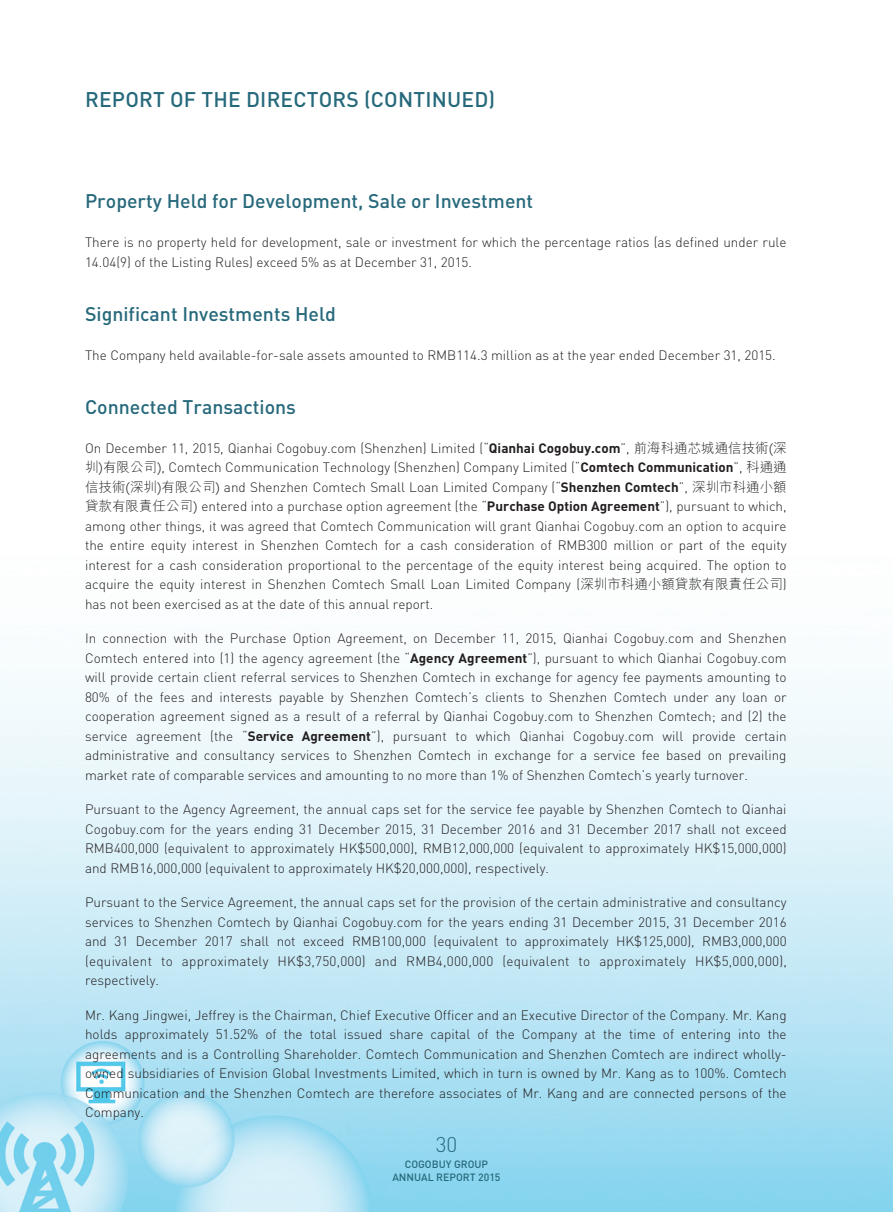
<style>
.page{position:relative;width:893px;height:1212px;background:#fff}
.page>*{position:absolute;margin:0;border:0;box-sizing:border-box;transform-origin:0 0}
.t1{font:500 21px "DIN Pro";letter-spacing:.01em;color:#26697b}
.t2{font:300 21px "DIN Pro";color:#26697b}
.t3{font:500 19.5px "DIN Pro";color:#26697b}
.t4{font:300 13.5px/19.5px "DIN Pro";color:#231f20;text-align:justify}
.t5{font:500 10.5px/13.5px "DIN Pro";color:#26697b;text-align:center}
.s1{font-weight:700}
.s2{font-family:"M Hei HK"}
</style>
<div class="page">
<img style="left:0;top:677px;width:893px;height:535px">
<h1 class="t1" style="left:85px;top:85px;width:412px">REPORT OF THE DIRECTORS (CONTINUED)</h1>
<h2 class="t3" style="left:85px;top:188px;width:450px">Property Held for Development, Sale or Investment</h2>
<p class="t4" style="left:85px;top:232px;width:703px">There is no property held for development, sale or investment for which the percentage ratios (as defined under rule<br>14.04(9) of the Listing Rules) exceed 5% as at December 31, 2015.</p>
<h2 class="t3" style="left:85px;top:300px;width:252px">Significant Investments Held</h2>
<p class="t4" style="left:85px;top:344px;width:692px">The Company held available-for-sale assets amounted to RMB114.3 million as at the year ended December 31, 2015.</p>
<h2 class="t3" style="left:85px;top:393px;width:212px">Connected Transactions</h2>
<p class="t4" style="left:85px;top:437px;width:703px">On December 11, 2015, Qianhai Cogobuy.com (Shenzhen) Limited (“<span class="s1">Qianhai Cogobuy.com</span>”, <span class="s2">前海科通芯城通信技術(深圳)有限公司)</span>, Comtech Communication Technology (Shenzhen) Company Limited (“<span class="s1">Comtech Communication</span>”, <span class="s2">科通通信技術(深圳)有限公司)</span> and Shenzhen Comtech Small Loan Limited Company (“<span class="s1">Shenzhen Comtech</span>”, <span class="s2">深圳市科通小額貸款有限責任公司)</span> entered into a purchase option agreement (the “<span class="s1">Purchase Option Agreement</span>”), pursuant to which, among other things, it was agreed that Comtech Communication will grant Qianhai Cogobuy.com an option to acquire the entire equity interest in Shenzhen Comtech for a cash consideration of RMB300 million or part of the equity interest for a cash consideration proportional to the percentage of the equity interest being acquired. The option to acquire the equity interest in Shenzhen Comtech Small Loan Limited Company (<span class="s2">深圳市科通小額貸款有限責任公司</span>) has not been exercised as at the date of this annual report.</p>
<p class="t4" style="left:85px;top:628px;width:703px">In connection with the Purchase Option Agreement, on December 11, 2015, Qianhai Cogobuy.com and Shenzhen Comtech entered into (1) the agency agreement (the “<span class="s1">Agency Agreement</span>”), pursuant to which Qianhai Cogobuy.com will provide certain client referral services to Shenzhen Comtech in exchange for agency fee payments amounting to 80% of the fees and interests payable by Shenzhen Comtech’s clients to Shenzhen Comtech under any loan or cooperation agreement signed as a result of a referral by Qianhai Cogobuy.com to Shenzhen Comtech; and (2) the service agreement (the “<span class="s1">Service Agreement</span>”), pursuant to which Qianhai Cogobuy.com will provide certain administrative and consultancy services to Shenzhen Comtech in exchange for a service fee based on prevailing market rate of comparable services and amounting to no more than 1% of Shenzhen Comtech’s yearly turnover.</p>
<p class="t4" style="left:85px;top:799px;width:703px">Pursuant to the Agency Agreement, the annual caps set for the service fee payable by Shenzhen Comtech to Qianhai Cogobuy.com for the years ending 31 December 2015, 31 December 2016 and 31 December 2017 shall not exceed RMB400,000 (equivalent to approximately HK$500,000), RMB12,000,000 (equivalent to approximately HK$15,000,000) and RMB16,000,000 (equivalent to approximately HK$20,000,000), respectively.</p>
<p class="t4" style="left:85px;top:892px;width:703px">Pursuant to the Service Agreement, the annual caps set for the provision of the certain administrative and consultancy services to Shenzhen Comtech by Qianhai Cogobuy.com for the years ending 31 December 2015, 31 December 2016 and 31 December 2017 shall not exceed RMB100,000 (equivalent to approximately HK$125,000), RMB3,000,000 (equivalent to approximately HK$3,750,000) and RMB4,000,000 (equivalent to approximately HK$5,000,000), respectively.</p>
<p class="t4" style="left:85px;top:1004px;width:703px">Mr. Kang Jingwei, Jeffrey is the Chairman, Chief Executive Officer and an Executive Director of the Company. Mr. Kang holds approximately 51.52% of the total issued share capital of the Company at the time of entering into the agreements and is a Controlling Shareholder. Comtech Communication and Shenzhen Comtech are indirect wholly&shy;owned subsidiaries of Envision Global Investments Limited, which in turn is owned by Mr. Kang as to 100%. Comtech Communication and the Shenzhen Comtech are therefore associates of Mr. Kang and are connected persons of the Company.</p>
<h1 class="t2" style="left:436px;top:1130px;width:23px">30</h1>
<p class="t5" style="left:392px;top:1157px;width:110px">COGOBUY GROUP<br>ANNUAL REPORT 2015</p>
</div>
